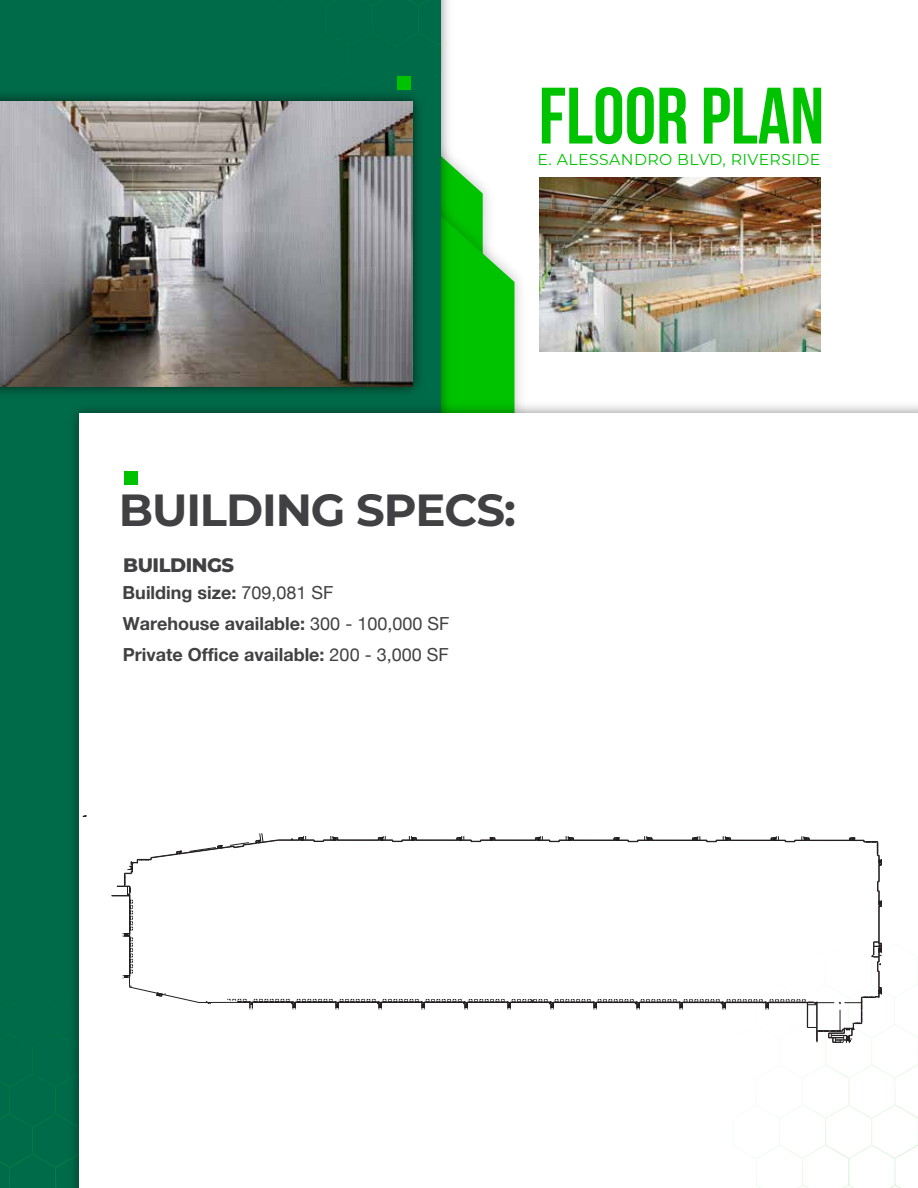
<style>
.page{position:relative;width:918px;height:1188px;background:#fff}
.page>*{position:absolute;margin:0;border:0;box-sizing:border-box;transform-origin:0 0}
.t1{font:79.8px "Bebas Neue";color:#00c300}
.t2{font:700 45px "Montserrat";letter-spacing:-.025em;color:#414042}
.t3{font:800 19.5px "Montserrat";letter-spacing:-.025em;color:#414042}
.t4{font:700 18px/31.2px "Helvetica Neue";color:#414042}
.t5{font:15.75px "Montserrat";letter-spacing:.025em;color:#00c300}
.s1{font-weight:400}
</style>
<div class="page">
<img style="left:458px;top:176px;width:62px;height:221px">
<svg style="left:458px;top:192px;width:57px;height:205px;fill:#00c300"></svg>
<div style="left:0;top:0;width:441px;height:1188px;background:#006b49"></div>
<img style="left:75px;top:397px;width:843px;height:436px">
<div style="left:80px;top:413px;width:838px;height:775px;background:#fff"></div>
<img style="left:0;top:95px;width:429px;height:308px">
<img style="left:0;top:101px;width:412px;height:285px">
<div style="left:124px;top:471px;width:14px;height:14px;background:#00c300"></div>
<img style="left:540px;top:177px;width:280px;height:174px">
<svg style="left:233px;top:0;width:209px;height:127px"></svg>
<svg style="left:882px;top:977px;width:36px;height:211px"></svg>
<svg style="left:1px;top:833px;width:881px;height:355px"></svg>
<h1 class="t1" style="left:539px;top:72px;width:287px">FLOOR PLAN</h1>
<p class="t5" style="left:538px;top:149px;width:284px">E. ALESSANDRO BLVD, RIVERSIDE</p>
<h2 class="t2" style="left:119px;top:477px;width:399px">BUILDING SPECS:</h2>
<p class="t3" style="left:123px;top:550px;width:113px">BUILDINGS</p>
<p class="t4" style="left:123px;top:577px;width:328px">Building size: <span class="s1">709,081 SF<br></span>Warehouse available: <span class="s1">300 - 100,000 SF<br></span>Private Office available: <span class="s1">200 - 3,000 SF</span></p>
</div>
